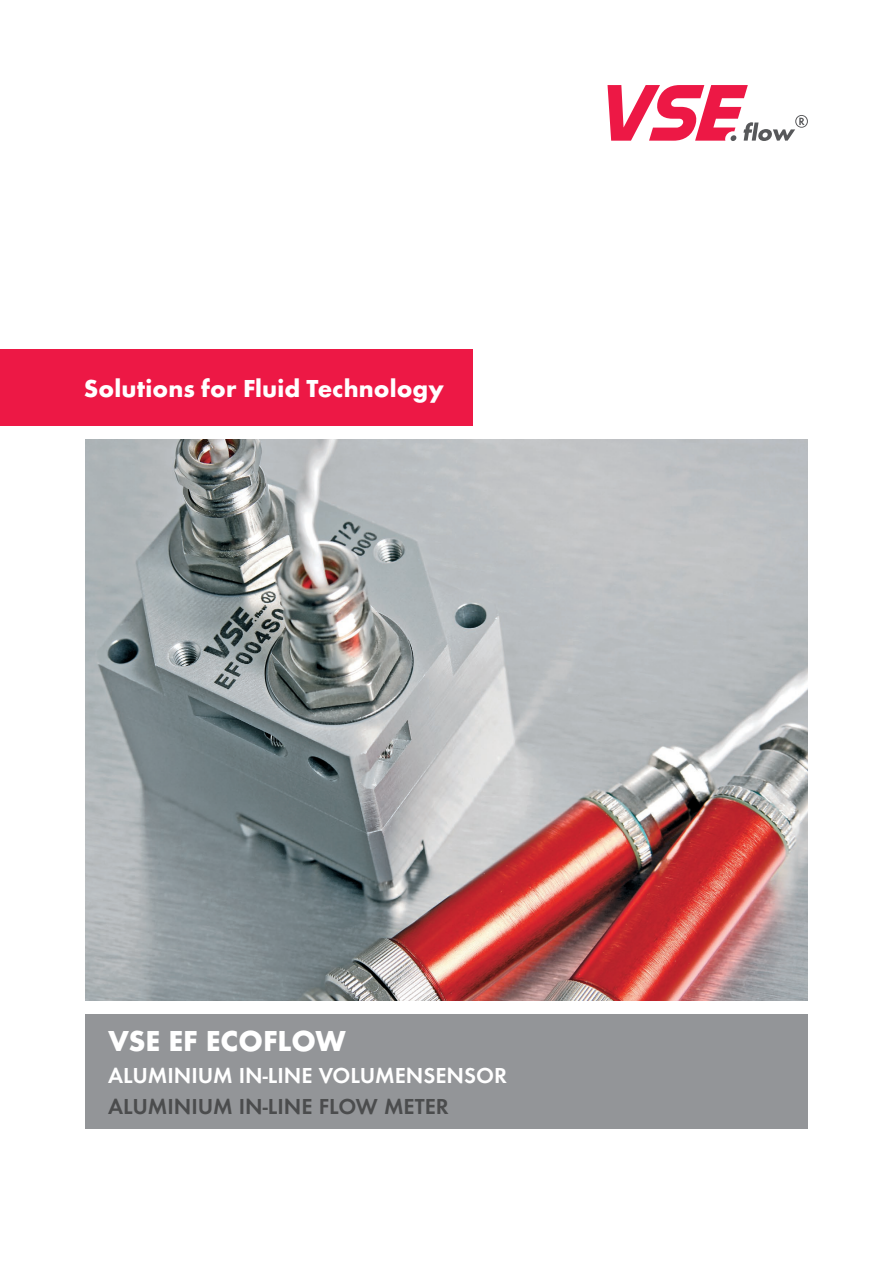
<style>
.page{position:relative;width:893px;height:1263px;background:#fff}
.page>*{position:absolute;margin:0;border:0;box-sizing:border-box;transform-origin:0 0}
.t1{font:800 30px "Function";color:#fff}
.t2{font:800 25.5px "Function";letter-spacing:.005em;color:#fff}
.t3{font:700 22.5px "Function";color:#fff}
.t4{font:700 22.5px "Function";color:#4b4c4d}
</style>
<div class="page">
<div style="left:0;top:349px;width:472px;height:77px;background:#ed1845"></div>
<div style="left:85px;top:1014px;width:723px;height:115px;background:#939598"></div>
<svg style="left:607px;top:85px;width:201px;height:56px"></svg>
<img style="left:85px;top:439px;width:723px;height:562px">
<p class="t2" style="left:84px;top:374px;width:362px">Solutions for Fluid Technology</p>
<h1 class="t1" style="left:108px;top:1023px;width:239px">VSE EF ECOFLOW</h1>
<p class="t3" style="left:108px;top:1062px;width:400px">ALUMINIUM IN-LINE VOLUMENSENSOR</p>
<p class="t4" style="left:108px;top:1093px;width:342px">ALUMINIUM IN-LINE FLOW METER</p>
</div>
